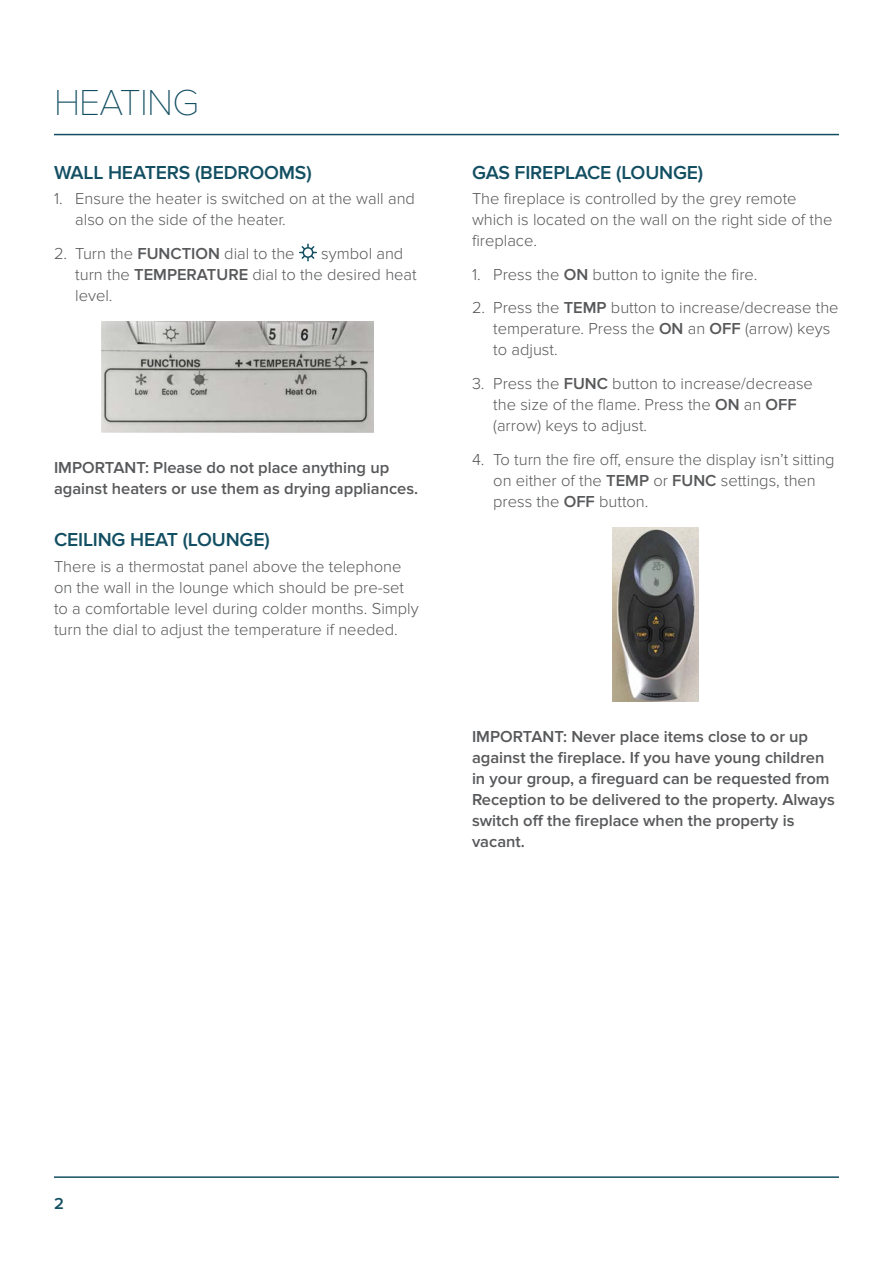
<style>
.page{position:relative;width:893px;height:1263px;background:#fff}
.page>*{position:absolute;margin:0;border:0;box-sizing:border-box;transform-origin:0 0}
.t1{font:100 37.5px "Proxima Nova T";letter-spacing:-.02em;color:#134f62}
.t2{font:600 19.5px "Proxima Nova";letter-spacing:-.01em;color:#134f62}
.Body{font:300 16.5px/21px "Proxima Nova";color:#57585a}
.Body-2{font:600 16.5px/21px "Proxima Nova";color:#57585a}
.t3{font:600 16.5px "Proxima Nova";color:#134f62}
.s1{font-weight:600}
</style>
<div class="page">
<hr style="left:54px;top:1176px;width:785px;height:2px;background:#134f62">
<svg style="left:300px;top:244px;width:16px;height:17px"></svg>
<div style="left:303px;top:248px;width:10px;height:9px;background:#fff;border-radius:50%"></div>
<div style="left:303px;top:247px;width:10px;height:11px;border:2px solid #134f62;border-radius:50%"></div>
<img style="left:102px;top:321px;width:271px;height:112px">
<hr style="left:54px;top:134px;width:785px;height:1px;background:#134f62">
<img style="left:613px;top:528px;width:85px;height:173px">
<h1 class="t1" style="left:54px;top:81px;width:146px">HEATING</h1>
<h2 class="t2" style="left:54px;top:161px;width:259px">WALL HEATERS (BEDROOMS)</h2>
<p class="Body" style="left:75px;top:188px;width:341px;text-indent:-21px">1. Ensure the heater is switched on at the wall and also on the side of the heater.</p>
<p class="Body" style="left:54px;top:243px;width:242px">2. Turn the <span class="s1">FUNCTION</span> dial to the</p>
<p class="Body" style="left:75px;top:243px;width:343px;text-indent:246px">symbol and turn the <span class="s1">TEMPERATURE</span> dial to the desired heat level.</p>
<p class="Body-2" style="left:54px;top:457px;width:366px">IMPORTANT: Please do not place anything up against heaters or use them as drying appliances.</p>
<h2 class="t2" style="left:54px;top:529px;width:217px">CEILING HEAT (LOUNGE)</h2>
<p class="Body" style="left:54px;top:556px;width:366px">There is a thermostat panel above the telephone on the wall in the lounge which should be pre-set to a comfortable level during colder months. Simply turn the dial to adjust the temperature if needed.</p>
<h2 class="t2" style="left:472px;top:161px;width:233px">GAS FIREPLACE (LOUNGE)</h2>
<p class="Body" style="left:472px;top:188px;width:362px">The fireplace is controlled by the grey remote which is located on the wall on the right side of the fireplace.</p>
<p class="Body" style="left:472px;top:264px;width:287px">1. Press the <span class="s1">ON</span> button to ignite the fire.</p>
<p class="Body" style="left:493px;top:297px;width:347px;text-indent:-21px">2. Press the <span class="s1">TEMP</span> button to increase/decrease the temperature. Press the <span class="s1">ON</span> an <span class="s1">OFF</span> (arrow) keys to adjust.</p>
<p class="Body" style="left:493px;top:373px;width:321px;text-indent:-21px">3. Press the <span class="s1">FUNC</span> button to increase/decrease the size of the flame. Press the <span class="s1">ON</span> an <span class="s1">OFF </span>(arrow) keys to adjust.</p>
<p class="Body" style="left:493px;top:449px;width:343px;text-indent:-21px">4. To turn the fire off, ensure the display isn’t sitting on either of the <span class="s1">TEMP</span> or <span class="s1">FUNC</span> settings, then press the <span class="s1">OFF</span> button.</p>
<p class="Body-2" style="left:472px;top:727px;width:364px">IMPORTANT: Never place items close to or up against the fireplace. If you have young children in your group, a fireguard can be requested from Reception to be delivered to the property. Always switch off the fireplace when the property is vacant.</p>
<p class="t3" style="left:54px;top:1194px;width:11px">2</p>
</div>
